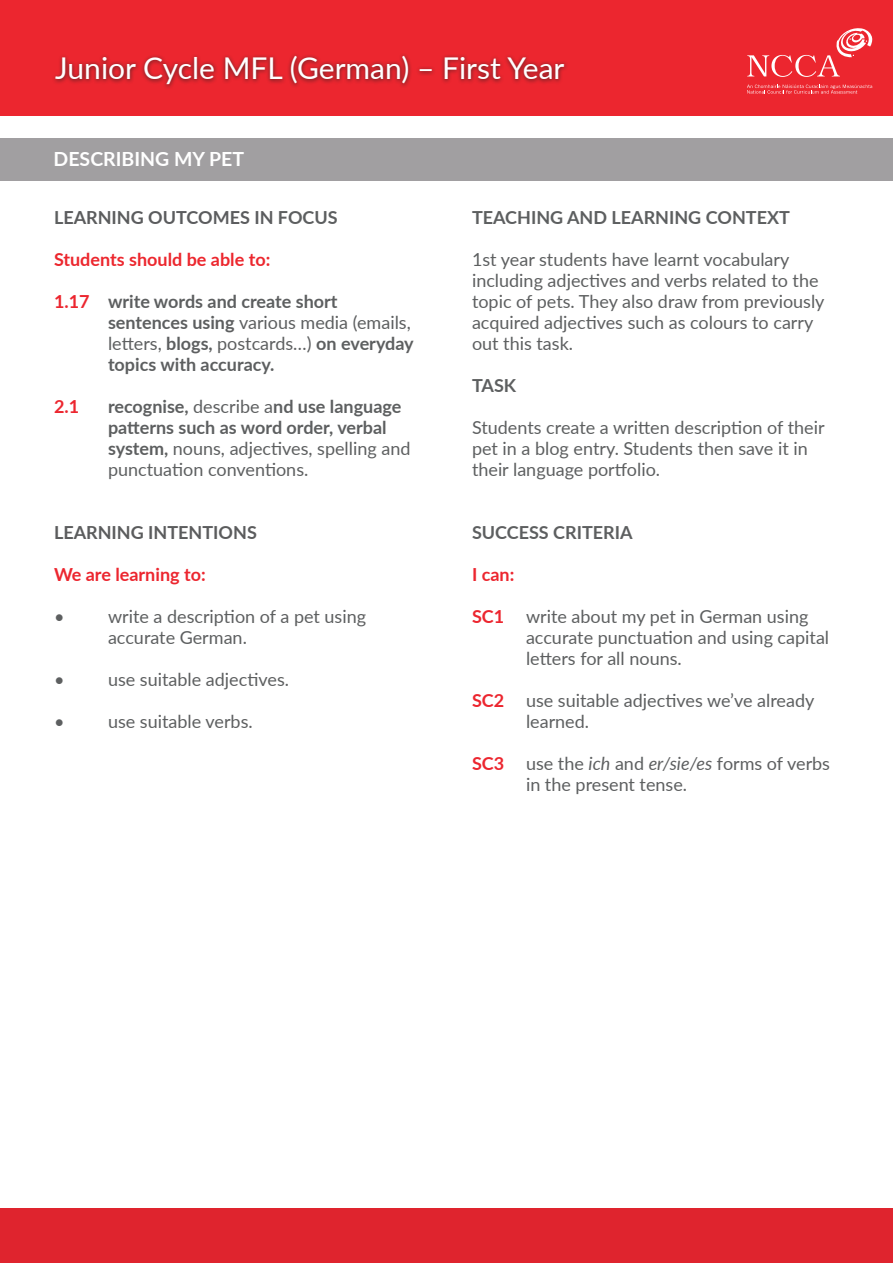
<style>
.page{position:relative;width:893px;height:1263px;background:#fff}
.page>*{position:absolute;margin:0;border:0;box-sizing:border-box;transform-origin:0 0}
.t1{font:30px "Lato";color:#fff}
.t2{font:700 19.5px "Lato";color:#fff}
.t3{font:18px/21px "Lato";color:#5d5f60}
.t4{font:700 18px/21px "Lato";color:#5d5f60}
.t5{font:700 18px "Lato";color:#ec262f}
.t6{font:700 18px "Lato";color:#5b5c5e}
.t7{font:700 18px "Lato";color:#ec272e}
.t8{font:700 18px "Lato";color:#5b5c5d}
.s1{color:#5d5f60}
.s2{color:#5b5c5d}
.s3{color:#ec262f}
.s4{font-weight:400}
.s5{font-weight:700}
.s6{font-weight:700;color:#ec262f}
.s7{font-style:italic}
</style>
<div class="page">
<div style="left:0;top:0;width:893px;height:116px;background:#ec262f"></div>
<div style="left:51px;top:53px;width:518px;height:37px;background:#231f20;opacity:.73"></div>
<svg style="left:747px;top:85px;width:125px;height:9px"></svg>
<svg style="left:747px;top:28px;width:125px;height:49px"></svg>
<div style="left:0;top:1209px;width:893px;height:54px;background:#df242e"></div>
<div style="left:0;top:138px;width:893px;height:43px;background:#a19fa1"></div>
<p class="t1" style="left:55px;top:47px;width:511px">Junior Cycle MFL (German) – First Year</p>
<p class="t2" style="left:54px;top:145px;width:192px">DESCRIBING MY PET</p>
<p class="t6" style="left:54px;top:204px;width:285px"><span class="s1">L</span>E<span class="s2">ARNIN</span>G OUTCOMES IN <span class="s1">FOCUS</span></p>
<p class="t7" style="left:54px;top:246px;width:218px">Students should be able to:</p>
<p class="t4" style="left:108px;top:290px;width:307px;text-indent:-54px"><span class="s3">1.17</span> write words and create short sentences using <span class="s4">various media (emails, letters,</span> blogs, <span class="s4">postcards…)</span> on everyday topics with accuracy.</p>
<p class="t5" style="left:54px;top:393px;width:27px">2.1</p>
<p class="t4" style="left:108px;top:395px;width:295px">recognise, <span class="s4">describe a</span>nd use language</p>
<p class="t4" style="left:108px;top:416px;width:280px">patterns such as word order, verbal</p>
<p class="t3" style="left:108px;top:437px;width:304px"><span class="s5">system,</span> nouns, adjectives, spelling and</p>
<p class="t3" style="left:108px;top:458px;width:202px">punctuation conventions.</p>
<p class="t8" style="left:54px;top:519px;width:204px">LEARNING INTENTIONS</p>
<p class="t5" style="left:54px;top:561px;width:153px">We are learning to:</p>
<p class="t3" style="left:54px;top:605px;width:12px">•</p>
<p class="t3" style="left:108px;top:605px;width:260px">write a description of a pet using</p>
<p class="t3" style="left:108px;top:626px;width:140px">accurate German.</p>
<p class="t3" style="left:54px;top:668px;width:12px">•</p>
<p class="t3" style="left:108px;top:668px;width:183px">use suitable adjectives.</p>
<p class="t3" style="left:54px;top:710px;width:12px">•</p>
<p class="t3" style="left:108px;top:710px;width:146px">use suitable verbs.</p>
<p class="t4" style="left:472px;top:206px;width:319px">TEACHING AND LEARNING CONTEXT</p>
<p class="t3" style="left:472px;top:248px;width:319px">1st year students have learnt vocabulary</p>
<p class="t3" style="left:472px;top:269px;width:354px">including adjectives and verbs related to the topic of pets. They also draw from previously acquired adjectives such as colours to carry out this task.</p>
<p class="t4" style="left:472px;top:374px;width:46px">TASK</p>
<p class="t3" style="left:472px;top:416px;width:354px">Students create a written description of their pet in a blog entry. Students then save it in their language portfolio.</p>
<p class="t4" style="left:472px;top:521px;width:162px">SUCCESS CRITERIA</p>
<p class="t5" style="left:472px;top:561px;width:44px">I can:</p>
<p class="t3" style="left:472px;top:605px;width:338px"><span class="s6">SC1</span> write about my pet in German using</p>
<p class="t3" style="left:526px;top:626px;width:305px">accurate punctuation and using capital letters for all nouns.</p>
<p class="t3" style="left:526px;top:689px;width:290px;text-indent:-54px"><span class="s6">SC2</span> use suitable adjectives we’ve already learned.</p>
<p class="t3" style="left:526px;top:752px;width:306px;text-indent:-54px"><span class="s6">SC3</span> use the <span class="s7">ich</span> and <span class="s7">er/sie/es</span> forms of verbs in the present tense.</p>
</div>
